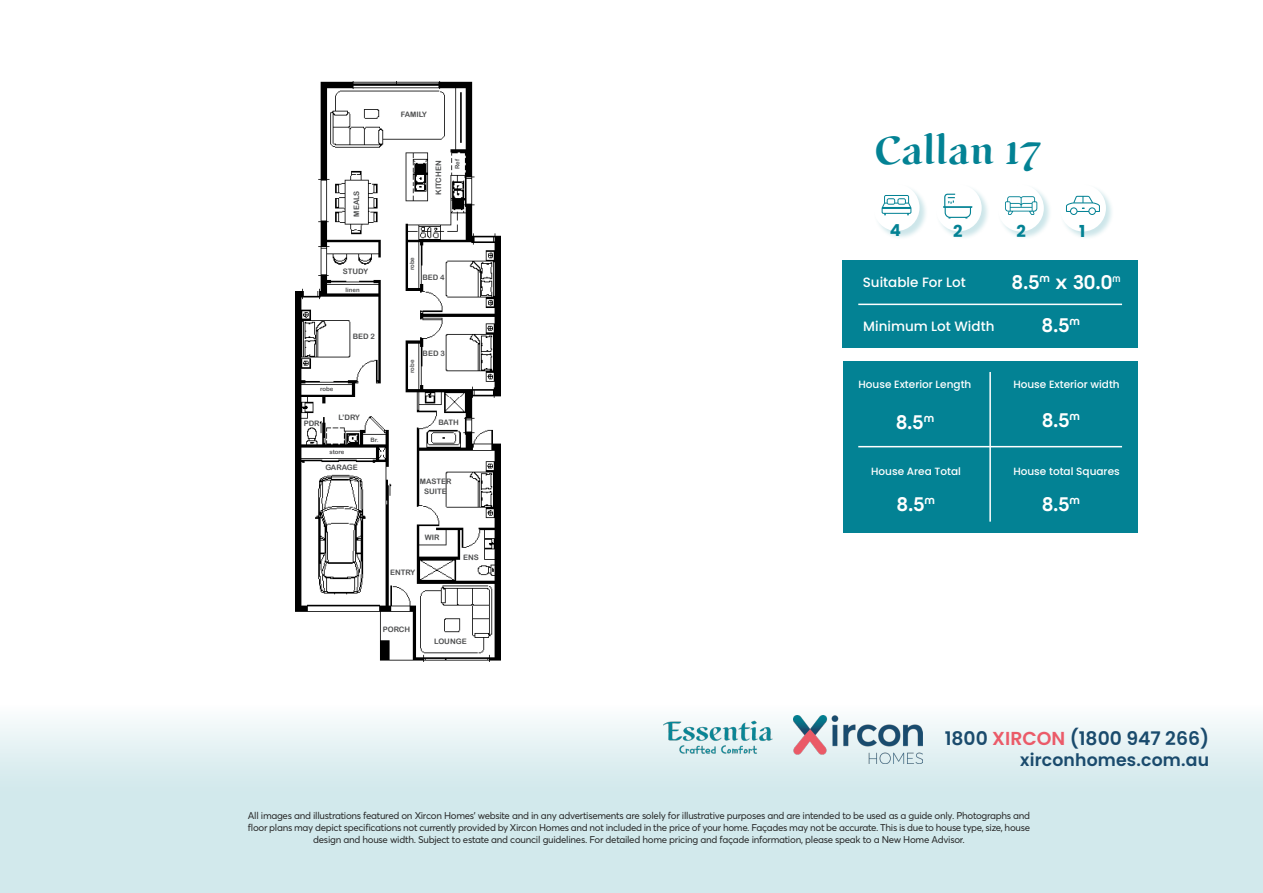
<style>
.page{position:relative;width:1263px;height:893px;background:#fff}
.page>*{position:absolute;margin:0;border:0;box-sizing:border-box;transform-origin:0 0}
.t1{font:700 43.5px "Scrivano";color:#038294}
.t2{font:600 21px "All Round Gothic";color:#fff}
.t3{font:600 18.75px "Poppins";color:#1a4b6d}
.t4{font:600 17.25px "Poppins";letter-spacing:.01em;color:#1a4b6d}
.t5{font:700 16.5px "Poppins";color:#038294}
.t6{font:500 13.5px "Poppins";color:#fff}
.t7{font:500 10.5px "Poppins";color:#fff}
.t8{font:9.75px/12px "Averta";letter-spacing:-.03em;color:#262626;text-align:center}
.t9{font:600 8.55px "All Round Gothic";color:#fff}
.t10{font:7.5px "Arial Rounded MT Bold";color:#4d4e4f}
.t11{font:6px "Arial Rounded MT Bold";color:#4d4e4f}
.s1{color:#eb5b69}
</style>
<div class="page">
<div style="left:0;top:705px;width:1263px;height:188px;background:linear-gradient(to bottom,#eef6f8,#c8e4e8)"></div>
<div style="left:873px;top:184px;width:55px;height:56px;background:#038294;opacity:.2"></div>
<div style="left:873px;top:184px;width:46px;height:47px;background:#fff;border-radius:50%"></div>
<div style="left:1059px;top:184px;width:55px;height:56px;background:#038294;opacity:.2"></div>
<div style="left:1060px;top:185px;width:46px;height:46px;background:#fff;border-radius:50%"></div>
<div style="left:997px;top:184px;width:55px;height:56px;background:#038294;opacity:.2"></div>
<div style="left:998px;top:185px;width:46px;height:47px;background:#fff;border-radius:50%"></div>
<div style="left:935px;top:184px;width:55px;height:56px;background:#038294;opacity:.2"></div>
<div style="left:936px;top:184px;width:46px;height:47px;background:#fff;border-radius:50%"></div>
<img style="left:295px;top:82px;width:205px;height:580px">
<div style="left:843px;top:361px;width:294px;height:171px;background:#038294"></div>
<svg style="left:1066px;top:196px;width:34px;height:19px"></svg>
<svg style="left:943px;top:194px;width:29px;height:25px"></svg>
<svg style="left:881px;top:195px;width:30px;height:20px"></svg>
<svg style="left:1005px;top:196px;width:32px;height:19px"></svg>
<div style="left:842px;top:261px;width:296px;height:87px;background:#038294"></div>
<hr style="left:989px;top:372px;width:2px;height:150px;background:#fff">
<hr style="left:858px;top:446px;width:264px;height:1px;background:#fff">
<hr style="left:858px;top:304px;width:264px;height:1px;background:#fff">
<img style="left:794px;top:715px;width:129px;height:49px">
<img style="left:664px;top:717px;width:109px;height:41px">
<p class="t10" style="left:352px;top:217px;width:27px;rotate:-90deg">MEALS</p>
<p class="t10" style="left:343px;top:267px;width:27px">STUDY</p>
<p class="t11" style="left:346px;top:286px;width:16px">linen</p>
<p class="t10" style="left:401px;top:110px;width:28px">FAMILY</p>
<p class="t10" style="left:434px;top:195px;width:36px;rotate:-90deg">KITCHEN</p>
<p class="t11" style="left:454px;top:169px;width:12px;rotate:-90deg">Ref</p>
<p class="t11" style="left:409px;top:270px;width:15px;rotate:-90deg">robe</p>
<p class="t10" style="left:422px;top:273px;width:24px">BED 4</p>
<p class="t11" style="left:320px;top:385px;width:15px">robe</p>
<p class="t10" style="left:353px;top:332px;width:24px">BED 2</p>
<p class="t10" style="left:304px;top:419px;width:17px">PDR</p>
<p class="t10" style="left:338px;top:413px;width:23px">L’DRY</p>
<p class="t11" style="left:329px;top:448px;width:17px">store</p>
<p class="t10" style="left:325px;top:463px;width:34px">GARAGE</p>
<p class="t11" style="left:371px;top:436px;width:10px">Br.</p>
<p class="t11" style="left:409px;top:373px;width:15px;rotate:-90deg">robe</p>
<p class="t10" style="left:423px;top:349px;width:24px">BED 3</p>
<p class="t10" style="left:438px;top:417px;width:22px">BATH</p>
<p class="t10" style="left:420px;top:477px;width:33px">MASTER</p>
<p class="t10" style="left:424px;top:486px;width:24px">SUITE</p>
<p class="t10" style="left:425px;top:532px;width:16px">WIR</p>
<p class="t10" style="left:390px;top:568px;width:27px">ENTRY</p>
<p class="t10" style="left:463px;top:553px;width:17px">ENS</p>
<p class="t10" style="left:383px;top:625px;width:29px">PORCH</p>
<p class="t10" style="left:434px;top:637px;width:34px">LOUNGE</p>
<p class="t1" style="left:874px;top:124px;width:168px">Callan 17</p>
<p class="t5" style="left:890px;top:221px;width:13px">4</p>
<p class="t5" style="left:953px;top:222px;width:11px">2</p>
<p class="t5" style="left:1016px;top:222px;width:11px">2</p>
<p class="t5" style="left:1079px;top:222px;width:8px">1</p>
<p class="t6" style="left:863px;top:274px;width:105px">Suitable For Lot</p>
<p class="t6" style="left:863px;top:318px;width:133px">Minimum Lot Width</p>
<p class="t2" style="left:1012px;top:269px;width:102px">8.5<sup>m</sup> x 30.0</p>
<p class="t9" style="left:1112px;top:274px;width:9px">m</p>
<p class="t2" style="left:1042px;top:313px;width:39px">8.5<sup>m</sup></p>
<p class="t7" style="left:858px;top:379px;width:114px">House Exterior Length</p>
<p class="t2" style="left:896px;top:409px;width:39px">8.5<sup>m</sup></p>
<p class="t7" style="left:1013px;top:379px;width:108px">House Exterior width</p>
<p class="t2" style="left:1042px;top:408px;width:39px">8.5<sup>m</sup></p>
<p class="t7" style="left:871px;top:465px;width:91px">House Area Total</p>
<p class="t7" style="left:1013px;top:465px;width:108px">House total Squares</p>
<p class="t2" style="left:897px;top:491px;width:39px">8.5<sup>m</sup></p>
<p class="t2" style="left:1042px;top:491px;width:39px">8.5<sup>m</sup></p>
<p class="t3" style="left:945px;top:728px;width:266px">1800 <span class="s1">XIRCON</span> (1800 947 266)</p>
<p class="t4" style="left:1020px;top:750px;width:190px">xirconhomes.com.au</p>
<p class="t8" style="left:248px;top:810px;width:784px">All images and illustrations featured on Xircon Homes’ website and in any advertisements are solely for illustrative purposes and are intended to be used as a guide only. Photographs and floor plans may depict specifications not currently provided by Xircon Homes and not included in the price of your home. Façades may not be accurate. This is due to house type, size, house design and house width. Subject to estate and council guidelines. For detailed home pricing and façade information, please speak to a New Home Advisor.</p>
</div>
